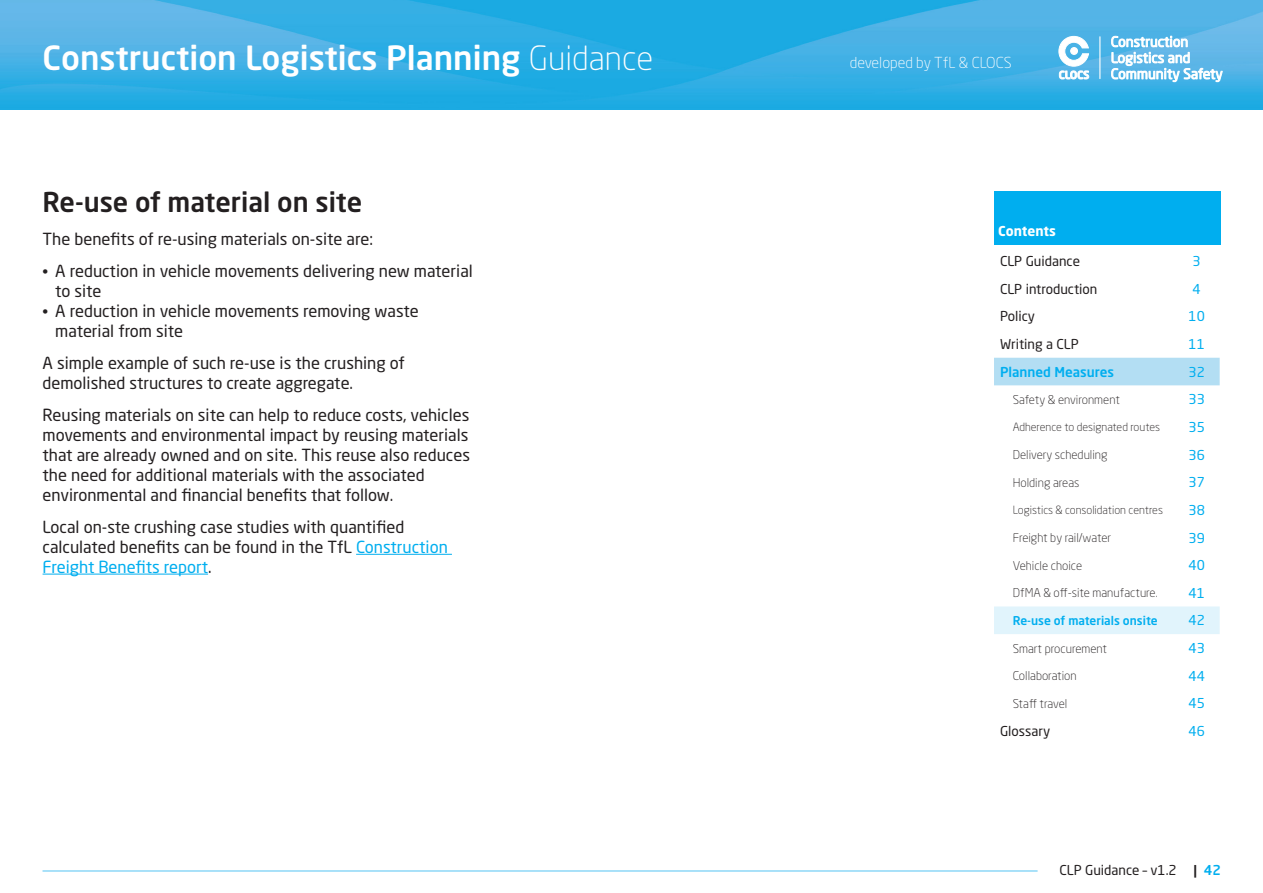
<style>
.page{position:relative;width:1263px;height:893px;background:#fff}
.page>*{position:absolute;margin:0;border:0;box-sizing:border-box;transform-origin:0 0}
.t1{font:500 33px "Neo Sans Std";color:#fff}
.BIG_main_title{font:500 27px "Neo Sans Std";color:#231f20}
.bullets{font:16.5px/19.8px "Neo Sans Std";color:#231f20}
.t2{font:300 15px "Neo Sans Std";color:#fff}
.Bullets{font:13.5px "Neo Sans Std";color:#231f20}
.Bullets-2{font:13.5px "Neo Sans Std";color:#00aeef}
.Bullets-3{font:500 13.5px "Neo Sans Std";color:#00aeef}
.Main{font:700 13.5px "Neo Sans Std";color:#fff}
.Bullets-4{font:300 12px "Neo Sans Std";color:#231f20}
.Bullets-5{font:500 12px "Neo Sans Std";color:#00aeef}
.Bullets-6{font:300 11.25px "Neo Sans Std";color:#231f20}
.s1{font-weight:300}
.s2{font-family:"New Johnston";font-weight:300}
.s3{color:#00aeef}
.s4{font-weight:500}
.s5{font-weight:500;color:#00aeef}
</style>
<div class="page">
<img style="left:0;top:0;width:1263px;height:109px">
<hr style="left:1099px;top:36px;width:1px;height:43px;background:#fff">
<svg style="left:1111px;top:36px;width:111px;height:46px"></svg>
<svg style="left:1059px;top:36px;width:30px;height:43px"></svg>
<hr style="left:43px;top:870px;width:994px;height:2px;background:#8dd7f7">
<hr style="left:356px;top:554px;width:96px;height:1px;background:#00aeef">
<hr style="left:43px;top:574px;width:165px;height:1px;background:#00aeef">
<div style="left:994px;top:358px;width:226px;height:27px;background:#b3def3"></div>
<div style="left:994px;top:606px;width:226px;height:28px;background:#e1f4fc"></div>
<div style="left:994px;top:191px;width:227px;height:53px;background:#00aeef"></div>
<h1 class="t1" style="left:43px;top:37px;width:612px">Construction Logistics Planning <span class="s1">Guidance</span></h1>
<p class="BIG_main_title" style="left:43px;top:185px;width:321px">Re-use of material on site</p>
<p class="bullets" style="left:43px;top:228px;width:332px">The benefits of re-using materials on-site are:</p>
<p class="bullets" style="left:55px;top:261px;width:419px;text-indent:-13px"><span class="s2">•</span> A reduction in vehicle movements delivering new material to site</p>
<p class="bullets" style="left:55px;top:301px;width:365px;text-indent:-13px"><span class="s2">•</span> A reduction in vehicle movements removing waste material from site</p>
<p class="bullets" style="left:43px;top:353px;width:364px">A simple example of such re-use is the crushing of demolished structures to create aggregate.</p>
<p class="bullets" style="left:43px;top:405px;width:429px">Reusing materials on site can help to reduce costs, vehicles movements and environmental impact by reusing materials that are already owned and on site. This reuse also reduces the need for additional materials with the associated environmental and financial benefits that follow.</p>
<p class="bullets" style="left:43px;top:517px;width:407px">Local on-ste crushing case studies with quantified calculated benefits can be found in the TfL <span class="s3">Construction<br>Freight Benefits report</span>.</p>
<p class="t2" style="left:850px;top:54px;width:163px">developed by TfL &amp; CLOCS</p>
<p class="Main" style="left:998px;top:222px;width:59px">Contents</p>
<p class="Bullets" style="left:1000px;top:253px;width:82px">CLP Guidance</p>
<p class="Bullets-2" style="left:1192px;top:253px;width:10px">3</p>
<p class="Bullets" style="left:1000px;top:281px;width:99px">CLP introduction</p>
<p class="Bullets-2" style="left:1192px;top:281px;width:10px">4</p>
<p class="Bullets" style="left:1000px;top:308px;width:37px">Policy</p>
<p class="Bullets-2" style="left:1188px;top:308px;width:18px">10</p>
<p class="Bullets" style="left:1000px;top:336px;width:80px">Writing a CLP</p>
<p class="Bullets-2" style="left:1188px;top:336px;width:18px">11</p>
<p class="Bullets-3" style="left:1000px;top:363px;width:116px">Planned Measures</p>
<p class="Bullets-2" style="left:1188px;top:363px;width:18px">32</p>
<p class="Bullets-4" style="left:1013px;top:392px;width:109px">Safety &amp; environment</p>
<p class="Bullets-2" style="left:1188px;top:391px;width:18px">33</p>
<p class="Bullets-6" style="left:1013px;top:420px;width:149px">Adherence to designated routes</p>
<p class="Bullets-2" style="left:1188px;top:419px;width:18px">35</p>
<p class="Bullets-4" style="left:1013px;top:447px;width:96px">Delivery scheduling</p>
<p class="Bullets-2" style="left:1188px;top:446px;width:18px">36</p>
<p class="Bullets-4" style="left:1013px;top:475px;width:68px">Holding areas</p>
<p class="Bullets-2" style="left:1188px;top:474px;width:18px">37</p>
<p class="Bullets-6" style="left:1013px;top:503px;width:152px">Logistics &amp; consolidation centres</p>
<p class="Bullets-2" style="left:1188px;top:502px;width:18px">38</p>
<p class="Bullets-4" style="left:1013px;top:530px;width:100px">Freight by rail/water</p>
<p class="Bullets-2" style="left:1188px;top:529px;width:18px">39</p>
<p class="Bullets-4" style="left:1013px;top:558px;width:71px">Vehicle choice</p>
<p class="Bullets-2" style="left:1188px;top:557px;width:18px">40</p>
<p class="Bullets-4" style="left:1013px;top:586px;width:146px">DfMA &amp; off-site manufacture.</p>
<p class="Bullets-2" style="left:1188px;top:585px;width:18px">41</p>
<p class="Bullets-5" style="left:1013px;top:613px;width:146px">Re-use of materials onsite</p>
<p class="Bullets-2" style="left:1188px;top:612px;width:18px">42</p>
<p class="Bullets-4" style="left:1013px;top:641px;width:96px">Smart procurement</p>
<p class="Bullets-2" style="left:1188px;top:640px;width:18px">43</p>
<p class="Bullets-4" style="left:1013px;top:669px;width:66px">Collaboration</p>
<p class="Bullets-2" style="left:1188px;top:667px;width:18px">44</p>
<p class="Bullets-4" style="left:1013px;top:696px;width:56px">Staff travel</p>
<p class="Bullets-2" style="left:1188px;top:695px;width:18px">45</p>
<p class="Bullets" style="left:1000px;top:723px;width:52px">Glossary</p>
<p class="Bullets-2" style="left:1188px;top:723px;width:18px">46</p>
<p class="Bullets" style="left:1059px;top:861px;width:163px">CLP Guidance – v1.2 <span class="s4">|</span> <span class="s5">42</span></p>
</div>
